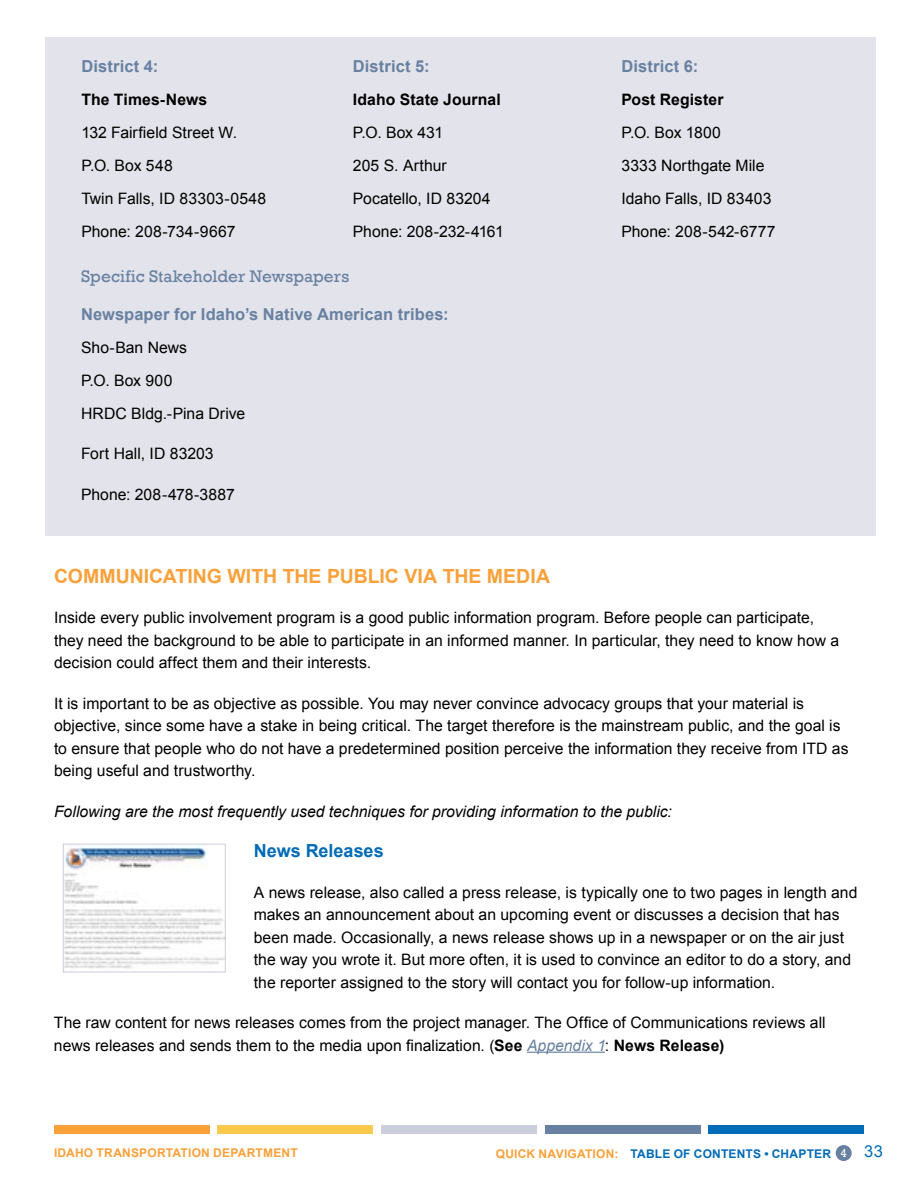
<style>
.page{position:relative;width:918px;height:1188px;background:#fff}
.page>*{position:absolute;margin:0;border:0;box-sizing:border-box;transform-origin:0 0}
.t1{font:700 19.5px "Arial";letter-spacing:-.005em;color:#f9a13a}
.t2{font:700 18px "Arial";color:#006bb6}
.t3{font:17.25px "Rockwell";letter-spacing:.005em;color:#6881a1}
.t4{font:700 16.5px "Arial";letter-spacing:.005em;color:#6881a1}
.t5{font:16.5px "Arial";color:#006bb6}
.t6{font:15.75px/33px "Arial";color:#000}
.t7{font:italic 15.75px "Arial";color:#000}
.t8{font:700 15.75px "Arial";letter-spacing:.005em;color:#000}
.t9{font:700 12px "Arial";letter-spacing:.015em;color:#f9a13a}
.t10{font:700 12px "Arial";color:#006bb6}
.t11{font:12px "Rockwell";color:#fff}
.s1{font-weight:700}
.s2{font-style:italic;color:#6881a1}
.s3{color:#f9a13a}
</style>
<div class="page">
<div style="left:709px;top:1126px;width:155px;height:8px;background:#006bb6"></div>
<div style="left:545px;top:1126px;width:155px;height:8px;background:#6881a1"></div>
<div style="left:381px;top:1126px;width:156px;height:8px;background:#cdcedc"></div>
<div style="left:54px;top:1126px;width:155px;height:8px;background:#f9a13a"></div>
<div style="left:218px;top:1126px;width:155px;height:8px;background:#f9ca4d"></div>
<div style="left:45px;top:38px;width:830px;height:498px;background:#e3e3eb"></div>
<hr style="left:527px;top:1052px;width:78px;height:1px;background:#6881a1">
<img style="left:65px;top:846px;width:158px;height:123px">
<div style="left:63px;top:844px;width:162px;height:128px;border:1px solid #cdcedc"></div>
<div style="left:836px;top:1145px;width:16px;height:16px;background:#6881a1;border-radius:50%"></div>
<p class="t4" style="left:81px;top:55px;width:78px">District 4:</p>
<p class="t8" style="left:81px;top:89px;width:127px">The Times-News</p>
<p class="t6" style="left:81px;top:116px;width:186px">132 Fairfield Street W.<br>P.O. Box 548<br>Twin Falls, ID 83303-0548<br>Phone: 208-734-9667</p>
<p class="t4" style="left:353px;top:55px;width:78px">District 5:</p>
<p class="t8" style="left:353px;top:89px;width:149px">Idaho State Journal</p>
<p class="t6" style="left:353px;top:116px;width:153px">P.O. Box 431<br>205 S. Arthur<br>Pocatello, ID 83204<br>Phone: 208-232-4161</p>
<p class="t3" style="left:81px;top:266px;width:270px">Specific Stakeholder Newspapers</p>
<p class="t4" style="left:81px;top:303px;width:369px">Newspaper for Idaho’s Native American tribes:</p>
<p class="t6" style="left:81px;top:331px;width:166px">Sho-Ban News<br>P.O. Box 900<br>HRDC Bldg.-Pina Drive</p>
<p class="t6" style="left:81px;top:437px;width:134px">Fort Hall, ID 83203</p>
<p class="t6" style="left:81px;top:478px;width:155px">Phone: 208-478-3887</p>
<p class="t4" style="left:621px;top:55px;width:78px">District 6:</p>
<p class="t8" style="left:621px;top:89px;width:104px">Post Register</p>
<p class="t6" style="left:621px;top:116px;width:156px">P.O. Box 1800<br>3333 Northgate Mile<br>Idaho Falls, ID 83403<br>Phone: 208-542-6777</p>
<p class="t1" style="left:54px;top:563px;width:28px">Communicating</p>
<p class="t1" style="left:227px;top:563px;width:30px">With</p>
<p class="t1" style="left:283px;top:563px;width:14px">the</p>
<p class="t1" style="left:327px;top:563px;width:26px">Public</p>
<p class="t1" style="left:404px;top:563px;width:12px">via</p>
<p class="t1" style="left:443px;top:563px;width:14px">the</p>
<p class="t1" style="left:487px;top:563px;width:29px">Media</p>
<p class="t6" style="left:54px;top:606px;width:787px;line-height:22.5px">Inside every public involvement program is a good public information program. Before people can participate, they need the background to be able to participate in an informed manner. In particular, they need to know how a decision could affect them and their interests.</p>
<p class="t6" style="left:54px;top:692px;width:796px;line-height:22.5px">It is important to be as objective as possible. You may never convince advocacy groups that your material is objective, since some have a stake in being critical. The target therefore is the mainstream public, and the goal is to ensure that people who do not have a predetermined position perceive the information they receive from ITD as being useful and trustworthy.</p>
<p class="t7" style="left:54px;top:801px;width:619px">Following are the most frequently used techniques for providing information to the public:</p>
<p class="t2" style="left:254px;top:839px;width:131px">News Releases</p>
<p class="t6" style="left:254px;top:881px;width:605px;line-height:22.5px">A news release, also called a press release, is typically one to two pages in length and makes an announcement about an upcoming event or discusses a decision that has been made. Occasionally, a news release shows up in a newspaper or on the air just the way you wrote it. But more often, it is used to convince an editor to do a story, and the reporter assigned to the story will contact you for follow-up information.</p>
<p class="t6" style="left:54px;top:1011px;width:773px;line-height:22.5px">The raw content for news releases comes from the project manager. The Office of Communications reviews all news releases and sends them to the media upon finalization. (<span class="s1">See</span> <span class="s2">Appendix 1</span>: <span class="s1">News Release)</span></p>
<p class="t9" style="left:54px;top:1145px;width:245px">IDAHO TRANSPORTATION DEPARTMENT</p>
<p class="t5" style="left:864px;top:1140px;width:20px">33</p>
<p class="t9" style="left:496px;top:1145px;width:18px">Quick</p>
<p class="t9" style="left:539px;top:1145px;width:9px">navigation</p>
<p class="t10" style="left:615px;top:1145px;width:32px"><span class="s3">:</span> Table</p>
<p class="t10" style="left:674px;top:1145px;width:39px">of Contents</p>
<p class="t10" style="left:764px;top:1145px;width:26px">• Chapter</p>
<p class="t11" style="left:840px;top:1146px;width:8px">4</p>
</div>
